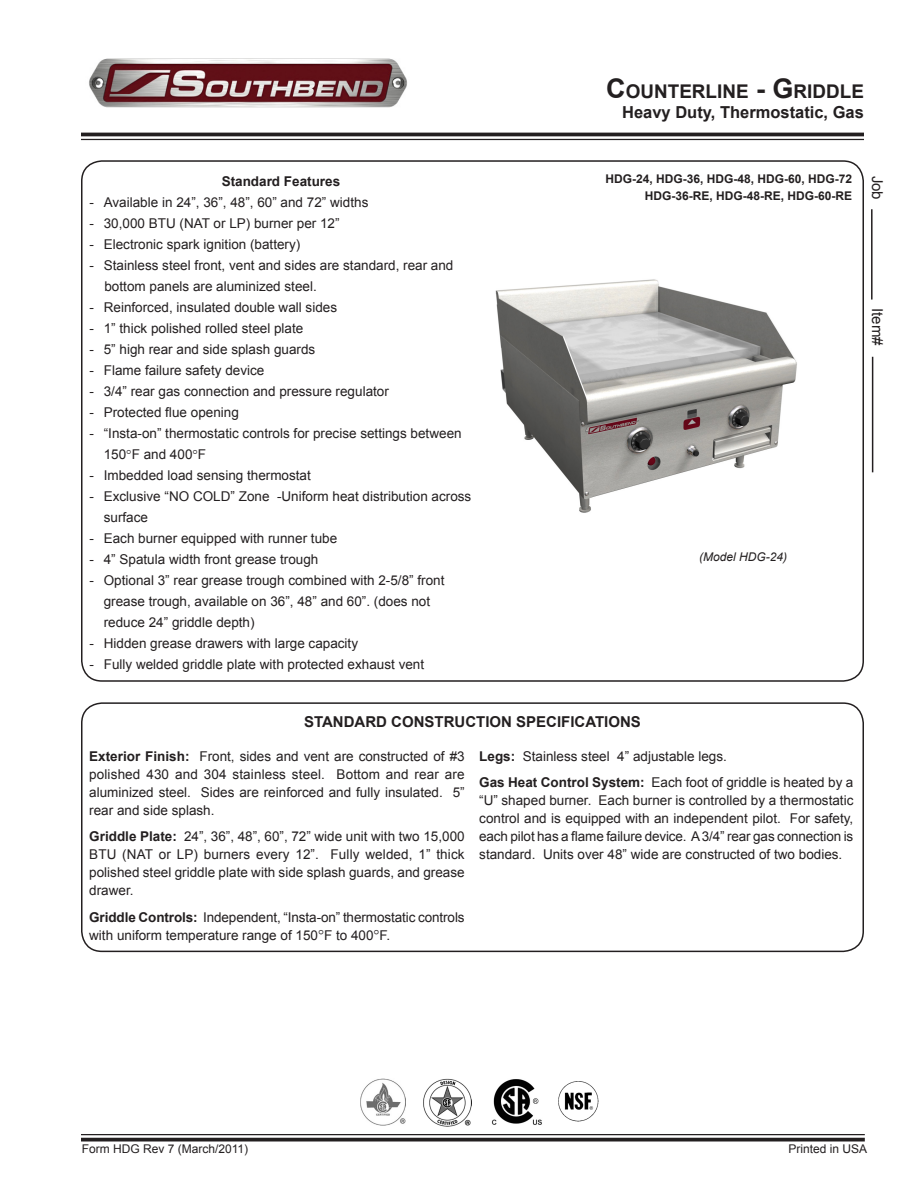
<style>
.page{position:relative;width:918px;height:1188px;background:#fff}
.page>*{position:absolute;margin:0;border:0;box-sizing:border-box;transform-origin:0 0}
.heading_3{font:700 18.9px "Arial";color:#231f20}
.t1{font:700 16.5px "Arial";color:#231f20}
.t2{font:700 15px "Arial";color:#231f20}
.t3{font:15px "Arial";color:#231f20}
.t4{font:13.5px/18px "Arial";color:#231f20;text-align:justify}
.t5{font:700 13.5px "Arial";color:#231f20}
.t6{font:700 12px "Arial";color:#231f20}
.t7{font:12px "Arial";color:#231f20}
.t8{font:italic 12px "Arial";color:#231f20}
.s1{font-size:27px}
.s2{font-weight:700}
</style>
<div class="page">
<hr style="left:871px;top:209px;width:2px;height:91px;background:#231f20">
<hr style="left:872px;top:357px;width:1px;height:115px;background:#231f20">
<hr style="left:81px;top:1134px;width:784px;height:1px;background:#231f20">
<svg style="left:81px;top:1138px;width:784px;height:4px;background:#3e3a3b"></svg>
<hr style="left:81px;top:133px;width:783px;height:3px;background:#231f20">
<hr style="left:81px;top:139px;width:783px;height:1px;background:#231f20">
<img style="left:424px;top:1078px;width:47px;height:48px">
<img style="left:360px;top:1079px;width:46px;height:47px">
<img style="left:558px;top:1081px;width:41px;height:41px">
<img style="left:491px;top:1079px;width:51px;height:46px">
<img style="left:89px;top:58px;width:318px;height:50px">
<img style="left:495px;top:279px;width:302px;height:234px">
<div style="left:81px;top:702px;width:783px;height:250px;border:2px solid #231f20;border-radius:20px"></div>
<p class="heading_3" style="left:606px;top:79px;width:259px"><span class="s1">C</span>OUNTERLINE <span class="s1">- G</span>RIDDLE</p>
<p class="t1" style="left:622px;top:101px;width:243px">Heavy Duty, Thermostatic, Gas</p>
<p class="t5" style="left:222px;top:173px;width:120px">Standard Features</p>
<p class="t4" style="left:89px;top:194px;width:280px">- Available in 24”, 36”, 48”, 60” and 72” widths</p>
<p class="t4" style="left:89px;top:215px;width:252px">- 30,000 BTU (NAT or LP) burner per 12”</p>
<p class="t4" style="left:89px;top:236px;width:212px">- Electronic spark ignition (battery)</p>
<p class="t4" style="left:89px;top:257px;width:366px">- Stainless steel front, vent and sides are standard, rear and</p>
<p class="t4" style="left:104px;top:278px;width:214px">bottom panels are aluminized steel.</p>
<p class="t4" style="left:89px;top:299px;width:249px">- Reinforced, insulated double wall sides</p>
<p class="t4" style="left:89px;top:320px;width:215px">- 1” thick polished rolled steel plate</p>
<p class="t4" style="left:89px;top:341px;width:227px">- 5” high rear and side splash guards</p>
<p class="t4" style="left:89px;top:362px;width:176px">- Flame failure safety device</p>
<p class="t4" style="left:89px;top:383px;width:301px">- 3/4” rear gas connection and pressure regulator</p>
<p class="t4" style="left:89px;top:404px;width:151px">- Protected flue opening</p>
<p class="t4" style="left:89px;top:425px;width:374px">- “Insta-on” thermostatic controls for precise settings between</p>
<p class="t4" style="left:104px;top:446px;width:104px">150 F and 400 F</p>
<p class="t4" style="left:89px;top:467px;width:223px">- Imbedded load sensing thermostat</p>
<p class="t4" style="left:89px;top:488px;width:383px">- Exclusive “NO COLD” Zone -Uniform heat distribution across</p>
<p class="t4" style="left:104px;top:509px;width:46px">surface</p>
<p class="t4" style="left:89px;top:530px;width:249px">- Each burner equipped with runner tube</p>
<p class="t4" style="left:89px;top:551px;width:230px">- 4” Spatula width front grease trough</p>
<p class="t4" style="left:104px;top:570px;width:342px;line-height:21px;text-align:left;text-indent:-14px">- Optional 3” rear grease trough combined with 2-5/8” front grease trough, available on 36”, 48” and 60”. (does not reduce 24” griddle depth)</p>
<p class="t4" style="left:89px;top:635px;width:270px">- Hidden grease drawers with large capacity</p>
<p class="t4" style="left:89px;top:656px;width:336px">- Fully welded griddle plate with protected exhaust vent</p>
<p class="t6" style="left:606px;top:171px;width:248px">HDG-24, HDG-36, HDG-48, HDG-60, HDG-72</p>
<p class="t6" style="left:645px;top:188px;width:209px">HDG-36-RE, HDG-48-RE, HDG-60-RE</p>
<p class="t8" style="left:699px;top:549px;width:90px">(Model HDG-24)</p>
<p class="t2" style="left:304px;top:712px;width:338px">STANDARD CONSTRUCTION SPECIFICATIONS</p>
<p class="t4" style="left:89px;top:747px;width:377px"><span class="s2">Exterior Finish:</span> Front, sides and vent are constructed of #3 polished 430 and 304 stainless steel. Bottom and rear are aluminized steel. Sides are reinforced and fully insulated. 5” rear and side splash.</p>
<p class="t4" style="left:89px;top:828px;width:377px"><span class="s2">Griddle Plate:</span> 24”, 36”, 48”, 60”, 72” wide unit with two 15,000<br>BTU (NAT or LP) burners every 12”. Fully welded, 1” thick polished steel griddle plate with side splash guards, and grease drawer.</p>
<p class="t4" style="left:89px;top:908px;width:377px"><span class="s2">Griddle Controls:</span> Independent, “Insta-on” thermostatic controls with uniform temperature range of 150 F to 400 F.</p>
<p class="t4" style="left:479px;top:747px;width:249px"><span class="s2">Legs:</span> Stainless steel 4” adjustable legs.</p>
<p class="t4" style="left:479px;top:774px;width:376px"><span class="s2">Gas Heat Control System:</span> Each foot of griddle is heated by a “U” shaped burner. Each burner is controlled by a thermostatic control and is equipped with an independent pilot. For safety, each pilot has a flame failure device. A3/4” rear gas connection is standard. Units over 48” wide are constructed of two bodies.</p>
<p class="t3" style="left:887px;top:176px;width:26px;rotate:90deg">Job</p>
<p class="t3" style="left:887px;top:308px;width:39px;rotate:90deg">Item#</p>
<p class="t7" style="left:82px;top:1141px;width:168px">Form HDG Rev 7 (March/2011)</p>
<p class="t7" style="left:789px;top:1141px;width:80px">Printed in USA</p>
</div>
